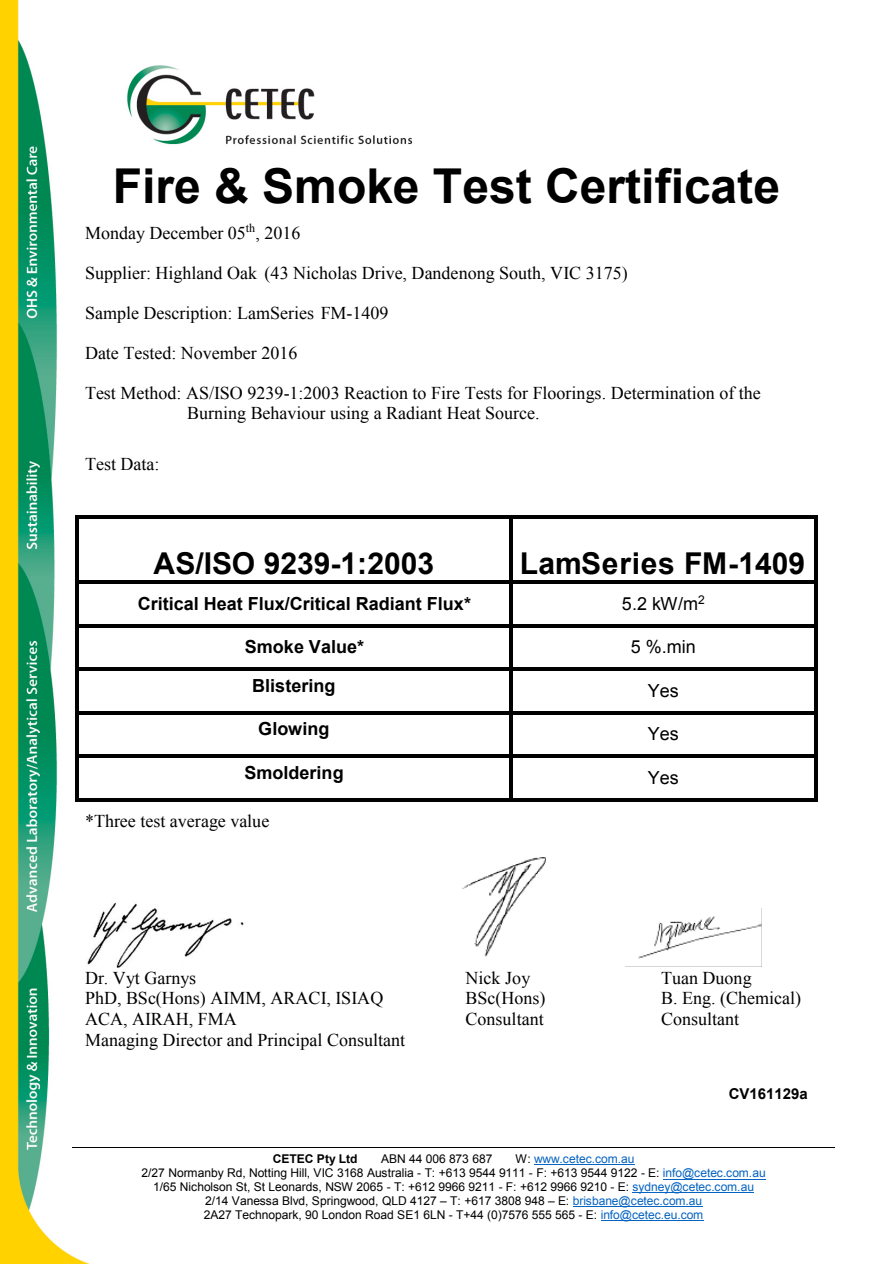
<style>
.page{position:relative;width:893px;height:1264px;background:#fff}
.page>*{position:absolute;margin:0;border:0;box-sizing:border-box;transform-origin:0 0}
.t1{font:700 48px "Arial";color:#000}
.t2{font:700 30px "Arial";color:#000}
.t3{font:18px/20.7px "Times New Roman";color:#000}
.t4{font:700 18px "Arial";color:#000}
.t5{font:18px "Arial";color:#000}
.t6{font:700 15px "Arial";color:#000}
.t7{font:12px "Arial";letter-spacing:-.005em;color:#000}
.t8{font:12px "Arial";letter-spacing:-.005em;color:#0563c1}
.t9{font:700 12px "Arial";color:#000}
.s1{color:#000}
.s2{color:#0563c1}
</style>
<div class="page">
<img style="left:0;top:0;width:418px;height:1263px">
<hr style="left:534px;top:1164px;width:100px;height:1px;background:#0563c1">
<hr style="left:72px;top:1146px;width:763px;height:1px;background:#000">
<hr style="left:663px;top:1178px;width:102px;height:1px;background:#0563c1">
<hr style="left:632px;top:1191px;width:122px;height:1px;background:#0563c1">
<hr style="left:573px;top:1205px;width:129px;height:1px;background:#0563c1">
<hr style="left:600px;top:1219px;width:103px;height:1px;background:#0563c1">
<svg style="left:75px;top:515px;width:3px;height:4px"></svg>
<hr style="left:78px;top:515px;width:431px;height:4px;background:#000">
<svg style="left:509px;top:515px;width:3px;height:4px"></svg>
<hr style="left:512px;top:515px;width:302px;height:4px;background:#000">
<svg style="left:814px;top:515px;width:3px;height:4px"></svg>
<hr style="left:75px;top:519px;width:3px;height:61px;background:#000">
<hr style="left:509px;top:519px;width:3px;height:61px;background:#000">
<hr style="left:814px;top:519px;width:3px;height:61px;background:#000">
<svg style="left:75px;top:580px;width:3px;height:4px"></svg>
<hr style="left:78px;top:580px;width:431px;height:3px;background:#000">
<svg style="left:509px;top:580px;width:3px;height:4px"></svg>
<hr style="left:512px;top:580px;width:302px;height:3px;background:#000">
<svg style="left:814px;top:580px;width:3px;height:4px"></svg>
<hr style="left:75px;top:584px;width:3px;height:40px;background:#000">
<hr style="left:509px;top:584px;width:3px;height:40px;background:#000">
<hr style="left:814px;top:584px;width:3px;height:40px;background:#000">
<hr style="left:78px;top:624px;width:431px;height:3px;background:#000">
<hr style="left:512px;top:624px;width:302px;height:3px;background:#000">
<hr style="left:75px;top:627px;width:3px;height:40px;background:#000">
<hr style="left:509px;top:627px;width:3px;height:40px;background:#000">
<hr style="left:814px;top:627px;width:3px;height:40px;background:#000">
<hr style="left:78px;top:667px;width:431px;height:3px;background:#000">
<hr style="left:512px;top:667px;width:302px;height:3px;background:#000">
<hr style="left:75px;top:670px;width:3px;height:41px;background:#000">
<hr style="left:509px;top:670px;width:3px;height:41px;background:#000">
<hr style="left:814px;top:670px;width:3px;height:41px;background:#000">
<hr style="left:78px;top:711px;width:431px;height:3px;background:#000">
<hr style="left:512px;top:711px;width:302px;height:3px;background:#000">
<hr style="left:75px;top:714px;width:3px;height:40px;background:#000">
<hr style="left:509px;top:714px;width:3px;height:40px;background:#000">
<hr style="left:814px;top:714px;width:3px;height:40px;background:#000">
<hr style="left:78px;top:754px;width:431px;height:3px;background:#000">
<hr style="left:512px;top:754px;width:302px;height:3px;background:#000">
<hr style="left:75px;top:757px;width:3px;height:40px;background:#000">
<svg style="left:75px;top:797px;width:3px;height:4px"></svg>
<svg style="left:78px;top:797px;width:431px;height:4px;fill:#000"></svg>
<hr style="left:509px;top:757px;width:3px;height:40px;background:#000">
<svg style="left:509px;top:797px;width:3px;height:4px"></svg>
<svg style="left:512px;top:797px;width:302px;height:4px"></svg>
<hr style="left:814px;top:757px;width:3px;height:40px;background:#000">
<svg style="left:814px;top:797px;width:3px;height:4px"></svg>
<img style="left:85px;top:900px;width:161px;height:67px">
<img style="left:625px;top:908px;width:137px;height:59px">
<img style="left:462px;top:857px;width:84px;height:100px">
<h1 class="t1" style="left:113px;top:154px;width:669px">Fire &amp; Smoke Test Certificate</h1>
<p class="t3" style="left:85px;top:222px;width:217px">Monday December 05<sup>th</sup>, 2016</p>
<p class="t3" style="left:85px;top:262px;width:544px">Supplier: Highland Oak (43 Nicholas Drive, Dandenong South, VIC 3175)</p>
<p class="t3" style="left:85px;top:302px;width:305px">Sample Description: LamSeries FM-1409</p>
<p class="t3" style="left:85px;top:342px;width:214px">Date Tested: November 2016</p>
<p class="t3" style="left:187px;top:382px;width:575px;text-indent:-102px">Test Method: AS/ISO 9239-1:2003 Reaction to Fire Tests for Floorings. Determination of the<br>Burning Behaviour using a Radiant Heat Source.</p>
<p class="t3" style="left:85px;top:453px;width:76px">Test Data:</p>
<h2 class="t2" style="left:154px;top:543px;width:282px">AS/ISO 9239-1:2003</h2>
<h2 class="t2" style="left:520px;top:543px;width:287px">LamSeries FM-1409</h2>
<p class="t4" style="left:138px;top:591px;width:335px">Critical Heat Flux/Critical Radiant Flux*</p>
<p class="t5" style="left:622px;top:591px;width:84px">5.2 kW/m<sup>2</sup></p>
<p class="t4" style="left:245px;top:634px;width:121px">Smoke Value*</p>
<p class="t5" style="left:630px;top:635px;width:67px">5 %.min</p>
<p class="t4" style="left:252px;top:673px;width:85px">Blistering</p>
<p class="t5" style="left:648px;top:678px;width:32px">Yes</p>
<p class="t4" style="left:258px;top:717px;width:73px">Glowing</p>
<p class="t5" style="left:648px;top:721px;width:32px">Yes</p>
<p class="t4" style="left:244px;top:760px;width:101px">Smoldering</p>
<p class="t5" style="left:648px;top:765px;width:32px">Yes</p>
<p class="t3" style="left:85px;top:809px;width:186px">*Three test average value</p>
<p class="t3" style="left:85px;top:966px;width:113px">Dr. Vyt Garnys</p>
<p class="t3" style="left:465px;top:966px;width:66px">Nick Joy</p>
<p class="t3" style="left:661px;top:966px;width:92px">Tuan Duong</p>
<p class="t3" style="left:85px;top:987px;width:300px">PhD, BSc(Hons) AIMM, ARACI, ISIAQ<br>ACA, AIRAH, FMA</p>
<p class="t3" style="left:465px;top:987px;width:81px">BSc(Hons)<br>Consultant</p>
<p class="t3" style="left:661px;top:987px;width:141px">B. Eng. (Chemical)<br>Consultant</p>
<p class="t3" style="left:85px;top:1028px;width:321px">Managing Director and Principal Consultant</p>
<p class="t6" style="left:728px;top:1083px;width:81px">CV161129a</p>
<p class="t9" style="left:273px;top:1150px;width:86px">CETEC Pty Ltd</p>
<p class="t7" style="left:381px;top:1150px;width:113px">ABN 44 006 873 687</p>
<p class="t8" style="left:515px;top:1150px;width:120px"><span class="s1">W:</span> www.cetec.com.au</p>
<p class="t7" style="left:142px;top:1164px;width:625px">2/27 Normanby Rd, Notting Hill, VIC 3168 Australia - T: +613 9544 9111 - F: +613 9544 9122 - E: <span class="s2">info@cetec.com.au</span></p>
<p class="t7" style="left:153px;top:1178px;width:602px">1/65 Nicholson St, St Leonards, NSW 2065 - T: +612 9966 9211 - F: +612 9966 9210 - E: <span class="s2">sydney@cetec.com.au</span></p>
<p class="t7" style="left:205px;top:1192px;width:499px">2/14 Vanessa Blvd, Springwood, QLD 4127 – T: +617 3808 948 – E: <span class="s2">brisbane@cetec.com.au</span></p>
<p class="t7" style="left:204px;top:1206px;width:501px">2A27 Technopark, 90 London Road SE1 6LN - T+44 (0)7576 555 565 - E: <span class="s2">info@cetec.eu.com</span></p>
</div>
